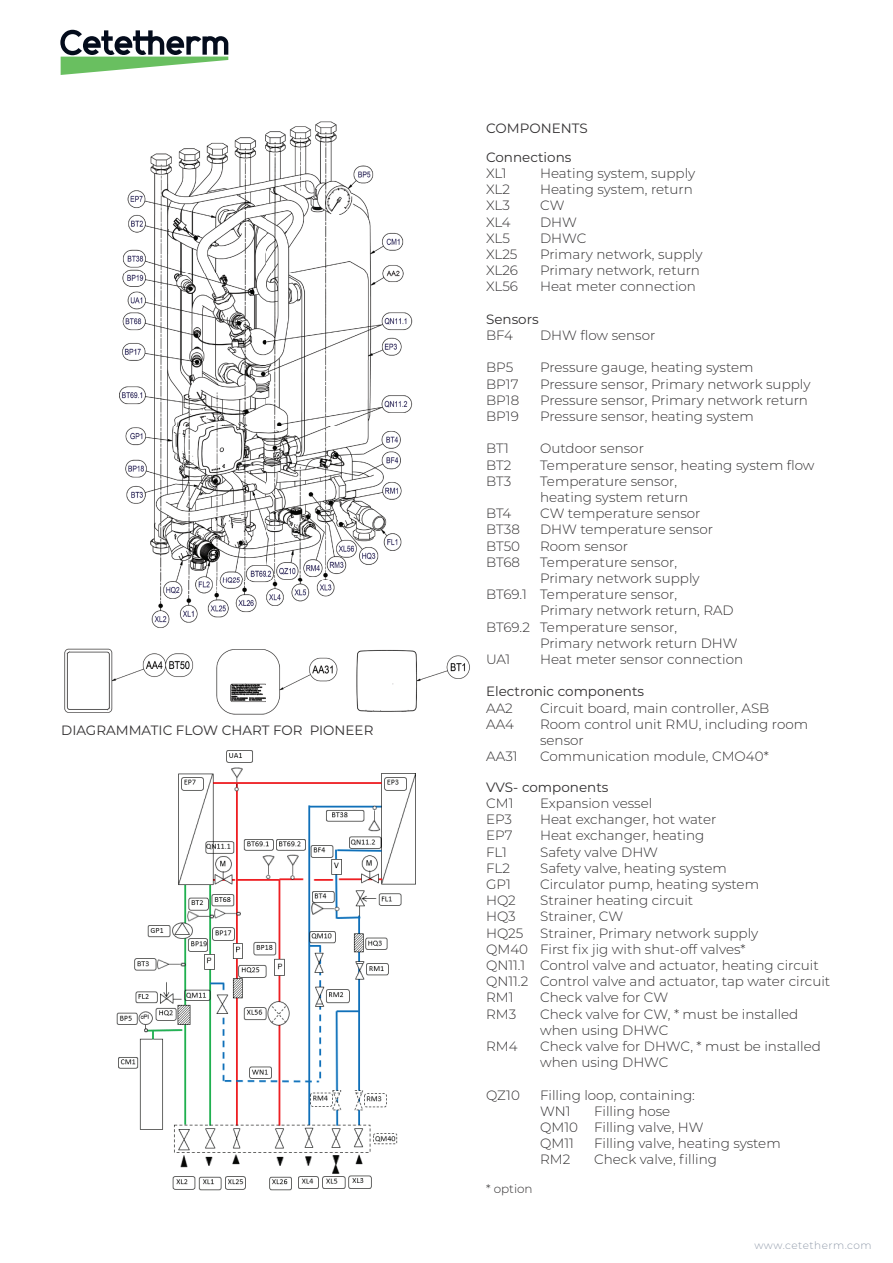
<style>
.page{position:relative;width:893px;height:1263px;background:#fff}
.page>*{position:absolute;margin:0;border:0;box-sizing:border-box;transform-origin:0 0}
.t1{font:300 13.5px/16.2px "Montserrat";color:#312f30}
.t2{font:13.5px/29px "Montserrat";color:#312f30}
.t3{font:300 12px "Montserrat";color:#312f30}
.t4{font:300 10.5px "Montserrat";letter-spacing:.05em;color:#939dac}
</style>
<div class="page">
<svg style="left:60px;top:30px;width:168px;height:45px"></svg>
<img style="left:120px;top:121px;width:293px;height:507px">
<img style="left:116px;top:750px;width:300px;height:441px">
<img style="left:64px;top:648px;width:406px;height:67px">
<p class="t2" style="left:61px;top:715px;width:314px">DIAGRAMMATIC FLOW CHART FOR PIONEER</p>
<p class="t2" style="left:486px;top:113px;width:103px">COMPONENTS<br>Connections</p>
<p class="t1" style="left:486px;top:165px;width:22px">XL1</p>
<p class="t1" style="left:540px;top:165px;width:157px">Heating system, supply</p>
<p class="t1" style="left:486px;top:181px;width:25px">XL2</p>
<p class="t1" style="left:540px;top:181px;width:154px">Heating system, return</p>
<p class="t1" style="left:486px;top:197px;width:25px">XL3</p>
<p class="t1" style="left:540px;top:197px;width:26px">CW</p>
<p class="t1" style="left:486px;top:213px;width:26px">XL4</p>
<p class="t1" style="left:540px;top:213px;width:38px">DHW</p>
<p class="t1" style="left:486px;top:229px;width:25px">XL5</p>
<p class="t1" style="left:540px;top:229px;width:48px">DHWC</p>
<p class="t1" style="left:486px;top:246px;width:33px">XL25</p>
<p class="t1" style="left:540px;top:246px;width:164px">Primary network, supply</p>
<p class="t1" style="left:486px;top:262px;width:33px">XL26</p>
<p class="t1" style="left:540px;top:262px;width:161px">Primary network, return</p>
<p class="t1" style="left:486px;top:278px;width:33px">XL56</p>
<p class="t1" style="left:540px;top:278px;width:157px">Heat meter connection</p>
<p class="t2" style="left:486px;top:304px;width:54px">Sensors</p>
<p class="t1" style="left:486px;top:327px;width:28px">BF4</p>
<p class="t1" style="left:540px;top:327px;width:117px">DHW flow sensor</p>
<p class="t1" style="left:486px;top:359px;width:29px">BP5</p>
<p class="t1" style="left:540px;top:359px;width:215px">Pressure gauge, heating system</p>
<p class="t1" style="left:486px;top:375px;width:34px">BP17</p>
<p class="t1" style="left:540px;top:375px;width:272px">Pressure sensor, Primary network supply</p>
<p class="t1" style="left:486px;top:391px;width:35px">BP18</p>
<p class="t1" style="left:540px;top:391px;width:269px">Pressure sensor, Primary network return</p>
<p class="t1" style="left:486px;top:408px;width:34px">BP19</p>
<p class="t1" style="left:540px;top:408px;width:215px">Pressure sensor, heating system</p>
<p class="t1" style="left:486px;top:440px;width:24px">BT1</p>
<p class="t1" style="left:540px;top:440px;width:105px">Outdoor sensor</p>
<p class="t1" style="left:486px;top:456px;width:27px">BT2</p>
<p class="t1" style="left:540px;top:456px;width:276px">Temperature sensor, heating system flow</p>
<p class="t1" style="left:486px;top:472px;width:27px">BT3</p>
<p class="t1" style="left:540px;top:472px;width:150px">Temperature sensor, heating system return</p>
<p class="t1" style="left:486px;top:505px;width:27px">BT4</p>
<p class="t1" style="left:540px;top:505px;width:162px">CW temperature sensor</p>
<p class="t1" style="left:486px;top:521px;width:35px">BT38</p>
<p class="t1" style="left:540px;top:521px;width:174px">DHW temperature sensor</p>
<p class="t1" style="left:486px;top:537px;width:35px">BT50</p>
<p class="t1" style="left:540px;top:537px;width:90px">Room sensor</p>
<p class="t1" style="left:486px;top:553px;width:36px">BT68</p>
<p class="t1" style="left:540px;top:553px;width:138px">Temperature sensor,</p>
<p class="t1" style="left:540px;top:570px;width:161px">Primary network supply</p>
<p class="t1" style="left:486px;top:586px;width:192px">BT69.1 Temperature sensor,</p>
<p class="t1" style="left:540px;top:602px;width:195px">Primary network return, RAD</p>
<p class="t1" style="left:486px;top:618px;width:192px">BT69.2 Temperature sensor,</p>
<p class="t1" style="left:540px;top:634px;width:199px">Primary network return DHW</p>
<p class="t1" style="left:486px;top:651px;width:26px">UA1</p>
<p class="t1" style="left:540px;top:651px;width:205px">Heat meter sensor connection</p>
<p class="t2" style="left:486px;top:677px;width:160px">Electronic components</p>
<p class="t1" style="left:486px;top:699px;width:28px">AA2</p>
<p class="t1" style="left:540px;top:699px;width:231px">Circuit board, main controller, ASB</p>
<p class="t1" style="left:486px;top:715px;width:29px">AA4</p>
<p class="t1" style="left:540px;top:715px;width:270px">Room control unit RMU, including room sensor</p>
<p class="t1" style="left:486px;top:748px;width:33px">AA31</p>
<p class="t1" style="left:540px;top:748px;width:230px">Communication module, CMO40*</p>
<p class="t2" style="left:486px;top:772px;width:124px">VVS- components</p>
<p class="t1" style="left:486px;top:795px;width:29px">CM1</p>
<p class="t1" style="left:540px;top:795px;width:114px">Expansion vessel</p>
<p class="t1" style="left:486px;top:811px;width:28px">EP3</p>
<p class="t1" style="left:540px;top:811px;width:178px">Heat exchanger, hot water</p>
<p class="t1" style="left:486px;top:827px;width:28px">EP7</p>
<p class="t1" style="left:540px;top:827px;width:166px">Heat exchanger, heating</p>
<p class="t1" style="left:486px;top:843px;width:22px">FL1</p>
<p class="t1" style="left:540px;top:843px;width:119px">Safety valve DHW</p>
<p class="t1" style="left:486px;top:859px;width:26px">FL2</p>
<p class="t1" style="left:540px;top:859px;width:188px">Safety valve, heating system</p>
<p class="t1" style="left:486px;top:876px;width:26px">GP1</p>
<p class="t1" style="left:540px;top:876px;width:220px">Circulator pump, heating system</p>
<p class="t1" style="left:486px;top:892px;width:31px">HQ2</p>
<p class="t1" style="left:540px;top:892px;width:155px">Strainer heating circuit</p>
<p class="t1" style="left:486px;top:908px;width:31px">HQ3</p>
<p class="t1" style="left:486px;top:908px;width:346px;text-indent:54px">Strainer, CW<br>HQ25 Strainer, Primary network supply<br>QM40 First fix jig with shut-off valves*<br>QN11.1 Control valve and actuator, heating circuit QN11.2 Control valve and actuator, tap water circuit RM1</p>
<p class="t1" style="left:540px;top:989px;width:130px">Check valve for CW</p>
<p class="t1" style="left:486px;top:1005px;width:32px">RM3</p>
<p class="t1" style="left:540px;top:1005px;width:260px">Check valve for CW, * must be installed when using DHWC</p>
<p class="t1" style="left:486px;top:1038px;width:33px">RM4</p>
<p class="t1" style="left:540px;top:1038px;width:282px">Check valve for DHWC, * must be installed when using DHWC</p>
<p class="t1" style="left:486px;top:1086px;width:35px">QZ10</p>
<p class="t1" style="left:540px;top:1086px;width:156px">Filling loop, containing:<br>WN1</p>
<p class="t1" style="left:540px;top:1102px;width:165px;text-indent:54px">Filling hose<br>QM10 Filling valve, HW<br>QM11</p>
<p class="t1" style="left:594px;top:1135px;width:188px">Filling valve, heating system</p>
<p class="t3" style="left:486px;top:1181px;width:48px">* option</p>
<p class="t1" style="left:540px;top:1151px;width:32px">RM2</p>
<p class="t1" style="left:594px;top:1151px;width:124px">Check valve, filling</p>
<p class="t4" style="left:754px;top:1238px;width:119px">www.cetetherm.com</p>
</div>
